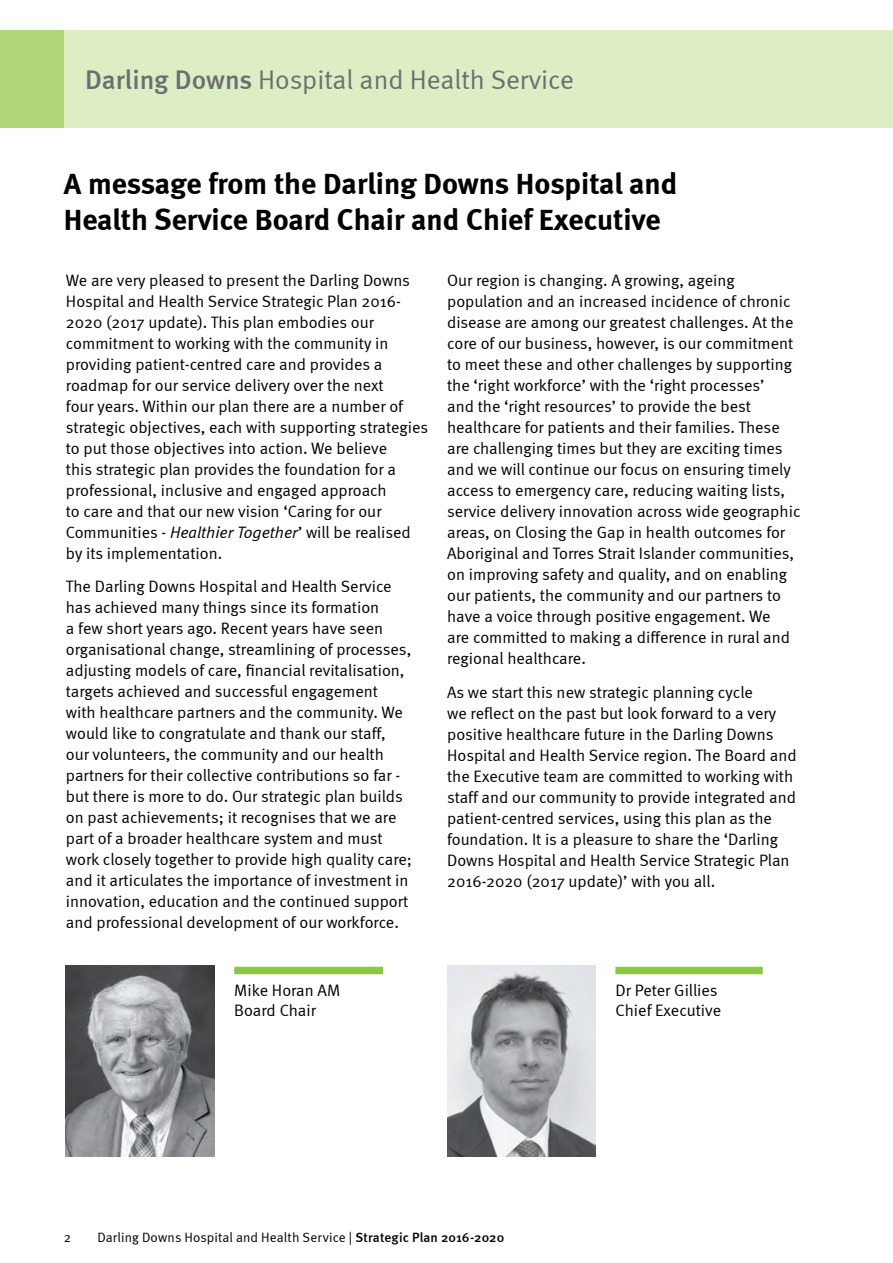
<style>
.page{position:relative;width:893px;height:1263px;background:#fff}
.page>*{position:absolute;margin:0;border:0;box-sizing:border-box;transform-origin:0 0}
.t1{font:700 30px/36px "Meta";color:#000}
.t2{font:27px "Meta Normal";color:#6d6e71}
.t3{font:16.5px/21px "Meta Normal";color:#000}
.t4{font:13.5px "Meta Normal";letter-spacing:.005em;color:#000}
.s1{font-family:"Meta";font-weight:500}
.s2{font-style:italic}
</style>
<div class="page">
<img style="left:66px;top:965px;width:149px;height:192px">
<img style="left:447px;top:965px;width:149px;height:192px">
<div style="left:234px;top:967px;width:149px;height:7px;background:#8dc63f"></div>
<div style="left:615px;top:967px;width:148px;height:7px;background:#8dc63f"></div>
<div style="left:64px;top:30px;width:829px;height:98px;background:#ddeec5"></div>
<div style="left:0;top:30px;width:64px;height:98px;background:#afd778"></div>
<h2 class="t2" style="left:85px;top:64px;width:490px"><span class="s1">Darling Downs</span> Hospital and Health Service</h2>
<h1 class="t1" style="left:64px;top:165px;width:615px">A message from the Darling Downs Hospital and<br>Health Service Board Chair and Chief Executive</h1>
<p class="t3" style="left:66px;top:269px;width:364px">We are very pleased to present the Darling Downs Hospital and Health Service Strategic Plan 2016- 2020 (2017 update). This plan embodies our commitment to working with the community in providing patient-centred care and provides a roadmap for our service delivery over the next<br>four years. Within our plan there are a number of strategic objectives, each with supporting strategies to put those objectives into action. We believe<br>this strategic plan provides the foundation for a professional, inclusive and engaged approach<br>to care and that our new vision ‘Caring for our Communities - <span class="s2">Healthier Together</span>’ will be realised by its implementation.</p>
<p class="t3" style="left:66px;top:576px;width:348px">The Darling Downs Hospital and Health Service has achieved many things since its formation<br>a few short years ago. Recent years have seen organisational change, streamlining of processes, adjusting models of care, financial revitalisation, targets achieved and successful engagement<br>with healthcare partners and the community. We would like to congratulate and thank our staff, our volunteers, the community and our health partners for their collective contributions so far - but there is more to do. Our strategic plan builds on past achievements; it recognises that we are part of a broader healthcare system and must work closely together to provide high quality care; and it articulates the importance of investment in innovation, education and the continued support and professional development of our workforce.</p>
<p class="t3" style="left:447px;top:269px;width:355px">Our region is changing. A growing, ageing population and an increased incidence of chronic disease are among our greatest challenges. At the core of our business, however, is our commitment to meet these and other challenges by supporting the ‘right workforce’ with the ‘right processes’<br>and the ‘right resources’ to provide the best healthcare for patients and their families. These are challenging times but they are exciting times and we will continue our focus on ensuring timely access to emergency care, reducing waiting lists, service delivery innovation across wide geographic areas, on Closing the Gap in health outcomes for Aboriginal and Torres Strait Islander communities, on improving safety and quality, and on enabling our patients, the community and our partners to have a voice through positive engagement. We<br>are committed to making a difference in rural and regional healthcare.</p>
<p class="t3" style="left:447px;top:681px;width:351px">As we start this new strategic planning cycle<br>we reflect on the past but look forward to a very positive healthcare future in the Darling Downs Hospital and Health Service region. The Board and the Executive team are committed to working with staff and our community to provide integrated and patient-centred services, using this plan as the foundation. It is a pleasure to share the ‘Darling Downs Hospital and Health Service Strategic Plan 2016-2020 (2017 update)’ with you all.</p>
<p class="t3" style="left:234px;top:980px;width:107px;line-height:19.8px">Mike Horan AM<br>Board Chair</p>
<p class="t3" style="left:615px;top:980px;width:107px;line-height:19.8px">Dr Peter Gillies<br>Chief Executive</p>
<p class="t4" style="left:64px;top:1229px;width:9px">2</p>
<p class="t4" style="left:97px;top:1229px;width:408px">Darling Downs Hospital and Health Service | <span class="s1">Strategic Plan 2016-2020</span></p>
</div>
